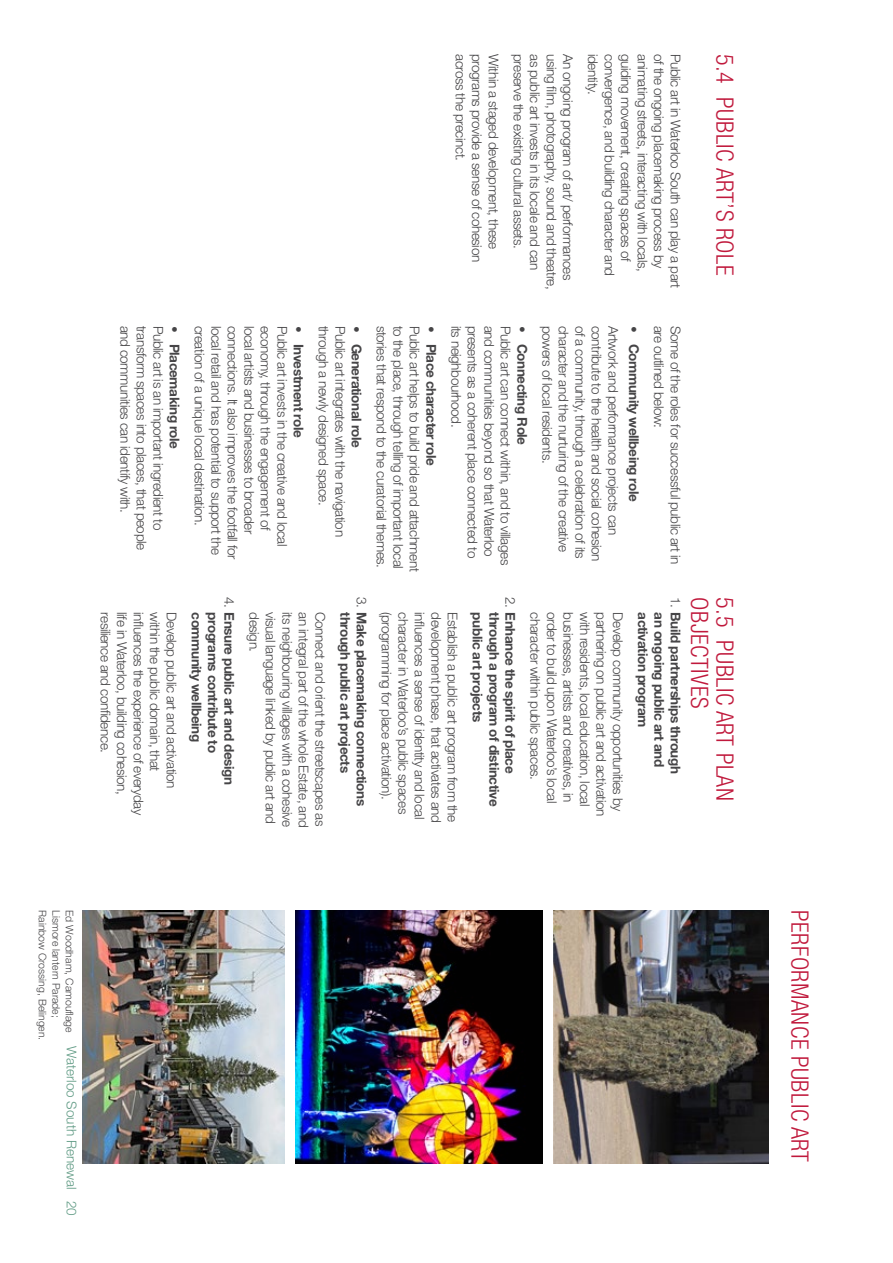
<style>
.page{position:relative;width:893px;height:1263px;background:#fff}
.page>*{position:absolute;margin:0;border:0;box-sizing:border-box;transform-origin:0 0}
.t1{font:300 condensed 24px/25.5px "Helvetica Neue";letter-spacing:.02em;color:#c0193c}
.t2{font:300 13.5px "Helvetica Neue";letter-spacing:-.03em;color:#464547}
.t3{font:700 13.5px "Helvetica Neue";letter-spacing:-.03em;color:#464547}
.t4{font:300 13.5px "Helvetica Neue";color:#629c86}
.t5{font:300 10.5px "Helvetica Neue";color:#464547}
.s1{font-weight:300}
</style>
<div class="page">
<img style="left:553px;top:910px;width:216px;height:253px">
<img style="left:83px;top:910px;width:201px;height:253px">
<img style="left:295px;top:910px;width:247px;height:253px">
<p class="t2" style="left:469px;top:54px;width:108px;rotate:90deg">across the precinct.</p>
<p class="t2" style="left:485px;top:54px;width:209px;rotate:90deg">programs provide a sense of cohesion</p>
<p class="t2" style="left:502px;top:54px;width:197px;rotate:90deg">Within a staged development, these</p>
<p class="t2" style="left:527px;top:54px;width:196px;rotate:90deg">preserve the existing cultural assets.</p>
<p class="t2" style="left:543px;top:54px;width:218px;rotate:90deg">as public art invests in its locale and can</p>
<p class="t2" style="left:560px;top:54px;width:237px;rotate:90deg">using film, photography, sound and theatre,</p>
<p class="t2" style="left:576px;top:54px;width:228px;rotate:90deg">An ongoing program of art/ performances</p>
<p class="t2" style="left:601px;top:54px;width:42px;rotate:90deg">identity.</p>
<p class="t2" style="left:618px;top:54px;width:224px;rotate:90deg">convergence, and building character and</p>
<p class="t2" style="left:634px;top:54px;width:209px;rotate:90deg">guiding movement, creating spaces of</p>
<p class="t2" style="left:651px;top:54px;width:219px;rotate:90deg">animating streets, interacting with locals,</p>
<p class="t2" style="left:667px;top:54px;width:216px;rotate:90deg">of the ongoing placemaking process by</p>
<p class="t2" style="left:684px;top:54px;width:235px;rotate:90deg">Public art in Waterloo South can play a part</p>
<p class="t2" style="left:642px;top:326px;width:8px;rotate:90deg">•</p>
<p class="t2" style="left:667px;top:326px;width:104px;rotate:90deg">are outlined below:</p>
<p class="t2" style="left:684px;top:326px;width:240px;rotate:90deg">Some of the roles for successful public art in</p>
<p class="t2" style="left:530px;top:326px;width:8px;rotate:90deg">•</p>
<p class="t2" style="left:555px;top:326px;width:139px;rotate:90deg">powers of local residents.</p>
<p class="t2" style="left:572px;top:326px;width:228px;rotate:90deg">character and the nurturing of the creative</p>
<p class="t2" style="left:588px;top:326px;width:235px;rotate:90deg">of a community, through a celebration of its</p>
<p class="t2" style="left:605px;top:326px;width:237px;rotate:90deg">contribute to the health and social cohesion</p>
<p class="t2" style="left:621px;top:326px;width:211px;rotate:90deg">Artwork and performance projects can</p>
<p class="t2" style="left:134px;top:326px;width:189px;rotate:90deg">and communities can identify with.</p>
<p class="t2" style="left:150px;top:326px;width:226px;rotate:90deg">transform spaces into places, that people</p>
<p class="t2" style="left:167px;top:326px;width:206px;rotate:90deg">Public art is an important ingredient to</p>
<p class="t2" style="left:307px;top:326px;width:8px;rotate:90deg">•</p>
<p class="t2" style="left:332px;top:326px;width:181px;rotate:90deg">through a newly designed space.</p>
<p class="t2" style="left:348px;top:326px;width:213px;rotate:90deg">Public art integrates with the navigation</p>
<p class="t2" style="left:365px;top:326px;width:8px;rotate:90deg">•</p>
<p class="t2" style="left:390px;top:326px;width:244px;rotate:90deg">stories that respond to the curatorial themes.</p>
<p class="t2" style="left:406px;top:326px;width:245px;rotate:90deg">to the place, through telling of important local</p>
<p class="t2" style="left:423px;top:326px;width:248px;rotate:90deg">Public art helps to build pride and attachment</p>
<p class="t2" style="left:439px;top:326px;width:8px;rotate:90deg">•</p>
<p class="t2" style="left:464px;top:326px;width:103px;rotate:90deg">its neighbourhood.</p>
<p class="t2" style="left:481px;top:326px;width:234px;rotate:90deg">presents as a coherent place connected to</p>
<p class="t2" style="left:497px;top:326px;width:232px;rotate:90deg">and communities beyond so that Waterloo</p>
<p class="t2" style="left:514px;top:326px;width:241px;rotate:90deg">Public art can connect within, and to villages</p>
<p class="t2" style="left:183px;top:326px;width:8px;rotate:90deg">•</p>
<p class="t2" style="left:208px;top:326px;width:202px;rotate:90deg">creation of a unique local destination.</p>
<p class="t2" style="left:224px;top:326px;width:230px;rotate:90deg">local retail and has potential to support the</p>
<p class="t2" style="left:241px;top:326px;width:235px;rotate:90deg">connections. It also improves the footfall for</p>
<p class="t2" style="left:257px;top:326px;width:210px;rotate:90deg">local artists and businesses to broader</p>
<p class="t2" style="left:274px;top:326px;width:206px;rotate:90deg">economy, through the engagement of</p>
<p class="t2" style="left:290px;top:326px;width:222px;rotate:90deg">Public art invests in the creative and local</p>
<p class="t3" style="left:365px;top:344px;width:106px;rotate:90deg">Generational role</p>
<p class="t3" style="left:531px;top:344px;width:103px;rotate:90deg">Connecting Role</p>
<p class="t3" style="left:642px;top:344px;width:160px;rotate:90deg">Community wellbeing role</p>
<p class="t3" style="left:183px;top:344px;width:107px;rotate:90deg">Placemaking role</p>
<p class="t3" style="left:307px;top:344px;width:96px;rotate:90deg">Investment role</p>
<p class="t3" style="left:440px;top:344px;width:124px;rotate:90deg">Place character role</p>
<h1 class="t1" style="left:738px;top:54px;width:223px;rotate:90deg">5.4 Public art’s role</h1>
<p class="t3" style="left:238px;top:597px;width:189px;rotate:90deg"><span class="s1">4.</span> Ensure public art and design</p>
<p class="t2" style="left:114px;top:612px;width:142px;rotate:90deg">resilience and confidence.</p>
<p class="t2" style="left:130px;top:612px;width:184px;rotate:90deg">life in Waterloo, building cohesion,</p>
<p class="t2" style="left:147px;top:612px;width:204px;rotate:90deg">influences the experience of everyday</p>
<p class="t2" style="left:163px;top:612px;width:161px;rotate:90deg">within the public domain, that</p>
<p class="t2" style="left:180px;top:612px;width:178px;rotate:90deg">Develop public art and activation</p>
<p class="t3" style="left:205px;top:612px;width:131px;rotate:90deg">community wellbeing</p>
<p class="t3" style="left:221px;top:612px;width:142px;rotate:90deg">programs contribute to</p>
<p class="t3" style="left:370px;top:597px;width:210px;rotate:90deg"><span class="s1">3.</span> Make placemaking connections</p>
<p class="t2" style="left:262px;top:612px;width:41px;rotate:90deg">design.</p>
<p class="t2" style="left:279px;top:612px;width:213px;rotate:90deg">visual language linked by public art and</p>
<p class="t2" style="left:295px;top:612px;width:216px;rotate:90deg">its neighbouring villages with a cohesive</p>
<p class="t2" style="left:312px;top:612px;width:217px;rotate:90deg">an integral part of the whole Estate, and</p>
<p class="t2" style="left:328px;top:612px;width:215px;rotate:90deg">Connect and orient the streetscapes as</p>
<p class="t3" style="left:354px;top:612px;width:162px;rotate:90deg">through public art projects</p>
<p class="t3" style="left:519px;top:597px;width:178px;rotate:90deg"><span class="s1">2.</span> Enhance the spirit of place</p>
<p class="t2" style="left:395px;top:612px;width:189px;rotate:90deg">(programming for place activation).</p>
<p class="t2" style="left:411px;top:612px;width:203px;rotate:90deg">character in Waterloo’s public spaces</p>
<p class="t2" style="left:428px;top:612px;width:208px;rotate:90deg">influences a sense of identity and local</p>
<p class="t2" style="left:444px;top:612px;width:212px;rotate:90deg">development phase, that activates and</p>
<p class="t2" style="left:461px;top:612px;width:211px;rotate:90deg">Establish a public art program from the</p>
<p class="t3" style="left:486px;top:612px;width:111px;rotate:90deg">public art projects</p>
<p class="t3" style="left:503px;top:612px;width:196px;rotate:90deg">through a program of distinctive</p>
<p class="t3" style="left:684px;top:597px;width:178px;rotate:90deg"><span class="s1">1.</span> Build partnerships through</p>
<p class="t2" style="left:544px;top:612px;width:169px;rotate:90deg">character within public spaces.</p>
<p class="t2" style="left:560px;top:612px;width:192px;rotate:90deg">order to build upon Waterloo’s local</p>
<p class="t2" style="left:577px;top:612px;width:192px;rotate:90deg">businesses, artists and creatives, in</p>
<p class="t2" style="left:593px;top:612px;width:196px;rotate:90deg">with residents, local education, local</p>
<p class="t2" style="left:610px;top:612px;width:205px;rotate:90deg">partnering on public art and activation</p>
<p class="t2" style="left:626px;top:612px;width:201px;rotate:90deg">Develop community opportunities by</p>
<p class="t3" style="left:651px;top:612px;width:116px;rotate:90deg">activation program</p>
<p class="t3" style="left:668px;top:612px;width:156px;rotate:90deg">an ongoing public art and</p>
<h1 class="t1" style="left:738px;top:597px;width:202px;rotate:90deg">5.5 Public Art Plan objectives</h1>
<p class="t5" style="left:49px;top:910px;width:132px;rotate:90deg">Rainbow Crossing, Belingen.</p>
<p class="t5" style="left:63px;top:910px;width:109px;rotate:90deg">Lismore lantern Parade;</p>
<p class="t5" style="left:76px;top:910px;width:124px;rotate:90deg">Ed Woodham, Camouflage</p>
<p class="t4" style="left:80px;top:1046px;width:171px;rotate:90deg">Waterloo South Renewal 20</p>
<h1 class="t1" style="left:813px;top:910px;width:253px;rotate:90deg">Performance public art</h1>
</div>
